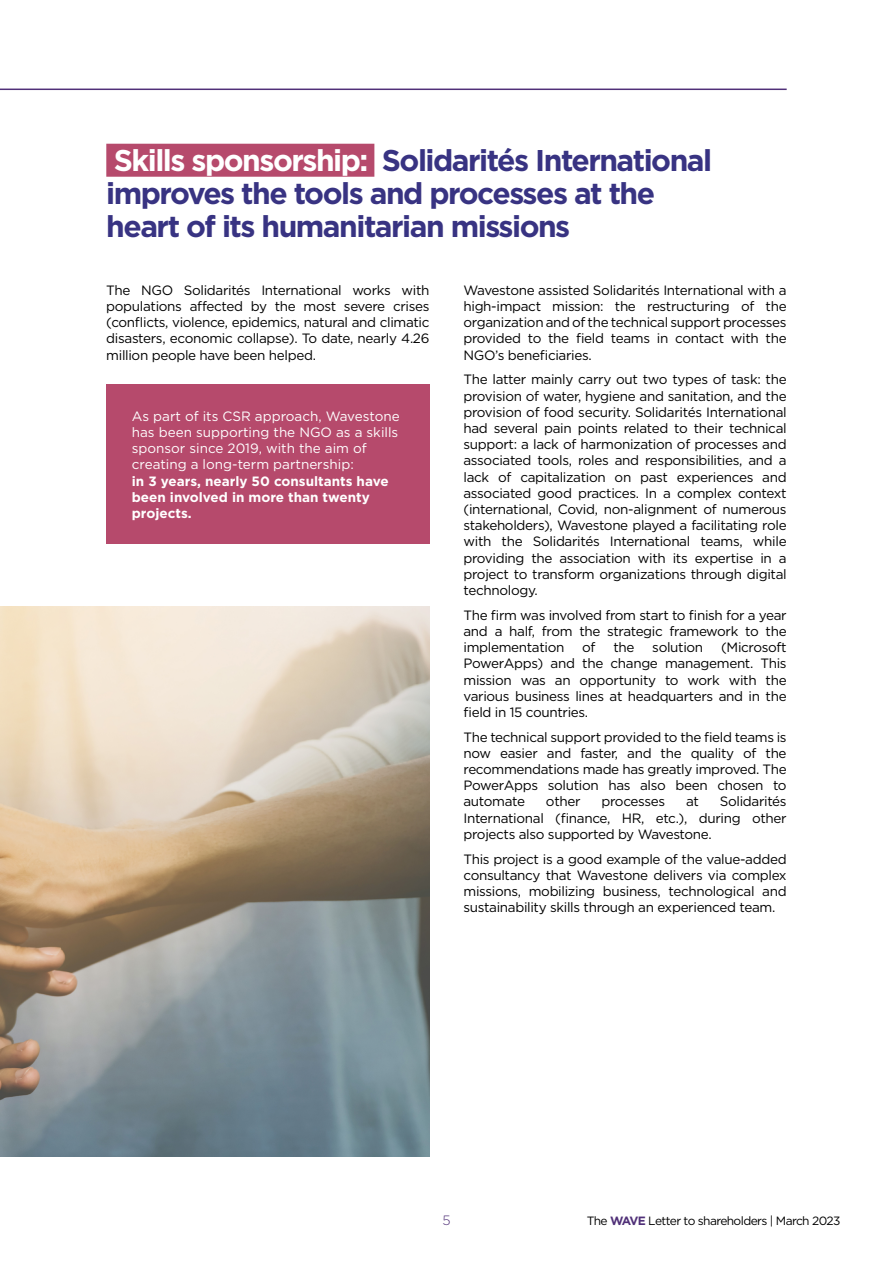
<style>
.page{position:relative;width:893px;height:1263px;background:#fff}
.page>*{position:absolute;margin:0;border:0;box-sizing:border-box;transform-origin:0 0}
.t1{font:700 30px/33px "Gotham";letter-spacing:-.05em;color:#383382}
.t2{font:13.5px/16.2px "Gotham";letter-spacing:-.025em;color:#000;text-align:justify}
.t3{font:13.5px/16.2px "Gotham";color:#fff}
.t4{font:700 13.5px/16.2px "Gotham";color:#fff}
.t5{font:300 13.5px "Gotham";color:#503078}
.t6{font:12px "Gotham";letter-spacing:-.05em;color:#000}
.s1{color:#fff}
.s2{font-weight:700;color:#503078}
</style>
<div class="page">
<hr style="left:0;top:89px;width:787px;height:1px;background:#503078">
<img style="left:0;top:607px;width:429px;height:550px">
<div style="left:106px;top:144px;width:268px;height:33px;background:#b64a6c"></div>
<div style="left:106px;top:384px;width:323px;height:159px;background:#b64a6c"></div>
<h1 class="t1" style="left:106px;top:143px;width:607px"><span class="s1">Skills sponsorship:</span> Solidarités International improves the tools and processes at the heart of its humanitarian missions</h1>
<p class="t2" style="left:106px;top:282px;width:325px">The NGO Solidarités International works with populations affected by the most severe crises (conflicts, violence, epidemics, natural and climatic disasters, economic collapse). To date, nearly 4.26 million people have been helped.</p>
<p class="t3" style="left:132px;top:408px;width:269px">As part of its CSR approach, Wavestone has been supporting the NGO as a skills sponsor since 2019, with the aim of creating a long-term partnership:</p>
<p class="t4" style="left:132px;top:473px;width:258px">in 3 years, nearly 50 consultants have been involved in more than twenty projects.</p>
<p class="t2" style="left:463px;top:282px;width:325px">Wavestone assisted Solidarités International with a high-impact mission: the restructuring of the organization and of the technical support processes provided to the field teams in contact with the NGO’s beneficiaries.</p>
<p class="t2" style="left:463px;top:371px;width:325px">The latter mainly carry out two types of task: the provision of water, hygiene and sanitation, and the provision of food security. Solidarités International had several pain points related to their technical support: a lack of harmonization of processes and associated tools, roles and responsibilities, and a lack of capitalization on past experiences and associated good practices. In a complex context (international, Covid, non-alignment of numerous stakeholders), Wavestone played a facilitating role with the Solidarités International teams, while providing the association with its expertise in a project to transform organizations through digital technology.</p>
<p class="t2" style="left:463px;top:606px;width:325px">The firm was involved from start to finish for a year and a half, from the strategic framework to the implementation</p>
<p class="t2" style="left:463px;top:639px;width:325px;text-indent:258px">(Microsoft PowerApps) and the change management. This mission was an opportunity to work with the various business lines at headquarters and in the field in 15 countries.</p>
<p class="t2" style="left:463px;top:728px;width:325px">The technical support provided to the field teams is now easier and faster, and the quality of the recommendations made has greatly improved. The PowerApps solution has also been chosen to automate</p>
<p class="t2" style="left:582px;top:639px;width:15px">of</p>
<p class="t2" style="left:613px;top:639px;width:23px">the</p>
<p class="t2" style="left:652px;top:639px;width:52px">solution</p>
<p class="t2" style="left:463px;top:793px;width:325px;text-indent:256px">Solidarités International (finance, HR, etc.), during other projects also supported by Wavestone.</p>
<p class="t2" style="left:463px;top:850px;width:325px">This project is a good example of the value-added consultancy that Wavestone delivers via complex missions, mobilizing business, technological and sustainability skills through an experienced team.</p>
<p class="t2" style="left:546px;top:793px;width:36px">other</p>
<p class="t2" style="left:601px;top:793px;width:65px">processes</p>
<p class="t2" style="left:686px;top:793px;width:14px">at</p>
<p class="t5" style="left:442px;top:1212px;width:10px">5</p>
<p class="t6" style="left:587px;top:1213px;width:255px">The <span class="s2">WAVE</span> Letter to shareholders | March 2023</p>
</div>
